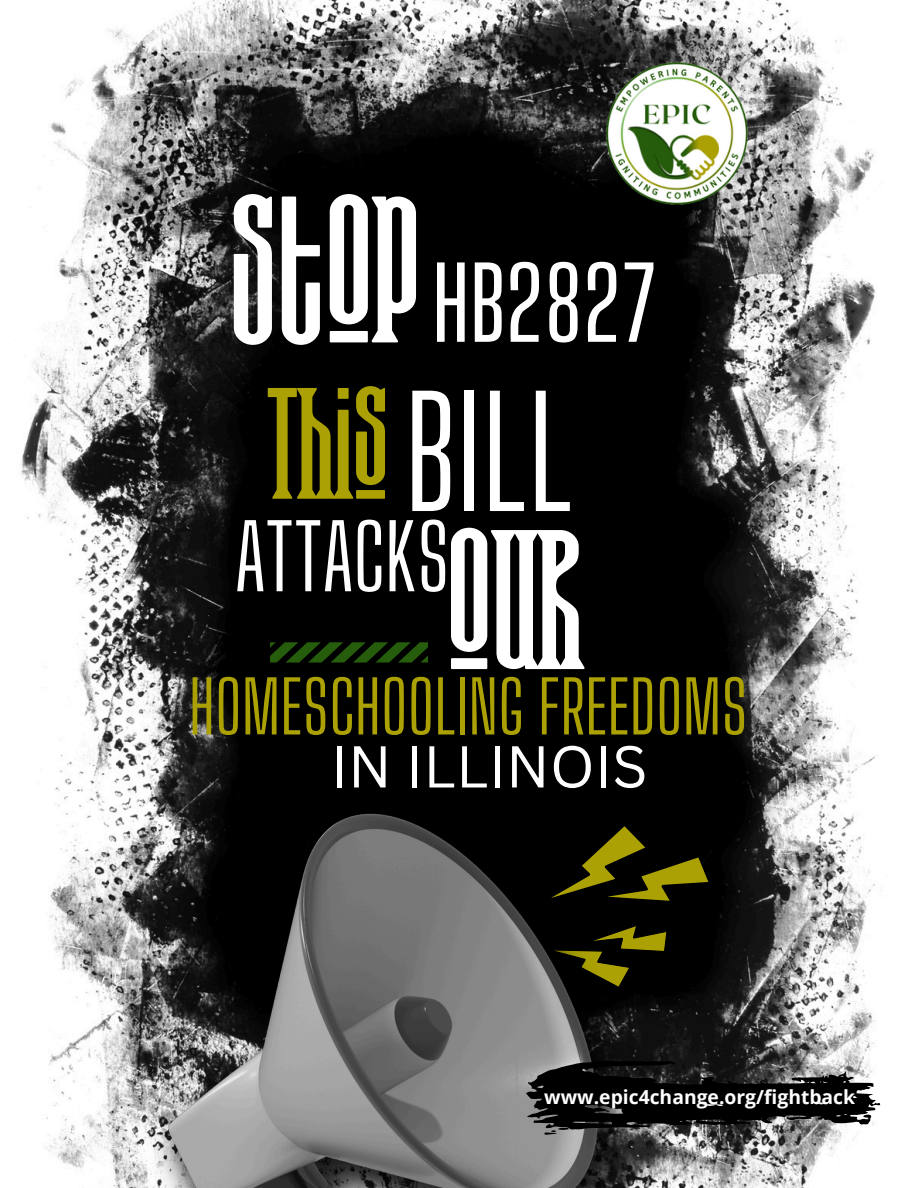
<style>
.page{position:relative;width:918px;height:1188px;background:#fff}
.page>*{position:absolute;margin:0;border:0;box-sizing:border-box;transform-origin:0 0}
.t1{font:204.9px "Barosa";color:#fff}
.t2{font:195.3px "Barosa";color:#fff}
.t3{font:155.55px "Barosa";color:#aba104}
.t4{font:150.45px "Big Shoulders Display";color:#fff}
.t5{font:500 99.15px "Big Shoulders Display";color:#fff}
.t6{font:88.95px "Big Shoulders Display";color:#fff}
.t7{font:71.55px "Big Shoulders Display";color:#aba104}
.t8{font:57.75px "Canva Sans";color:#fff}
.t9{font:700 19.35px "Open Sans";color:#fff}
</style>
<div class="page">
<img style="left:21px;top:0;width:861px;height:1188px">
<svg style="left:270px;top:642px;width:158px;height:21px;background:#163606"></svg>
<svg style="left:655px;top:820px;width:61px;height:170px;background:#151400"></svg>
<img style="left:136px;top:785px;width:519px;height:403px">
<img style="left:593px;top:50px;width:168px;height:167px">
<svg style="left:526px;top:1061px;width:354px;height:74px;background:#323232"></svg>
<h2 class="t1" style="left:229px;top:189px;width:194px">STOP</h2>
<h3 class="t5" style="left:432px;top:244px;width:226px">HB2827</h3>
<h5 class="t3" style="left:267px;top:382px;width:123px">THIS</h5>
<h1 class="t4" style="left:404px;top:363px;width:171px">BILL</h1>
<h1 class="t6" style="left:235px;top:504px;width:216px">ATTACKS</h1>
<h4 class="t2" style="left:446px;top:523px;width:139px">OUR</h4>
<p class="t7" style="left:189px;top:664px;width:561px">HOMESCHOOLING FREEDOMS</p>
<p class="t8" style="left:331px;top:726px;width:318px">IN ILLINOIS</p>
<h6 class="t9" style="left:544px;top:1083px;width:313px">www.epic4change.org/fightback</h6>
</div>
